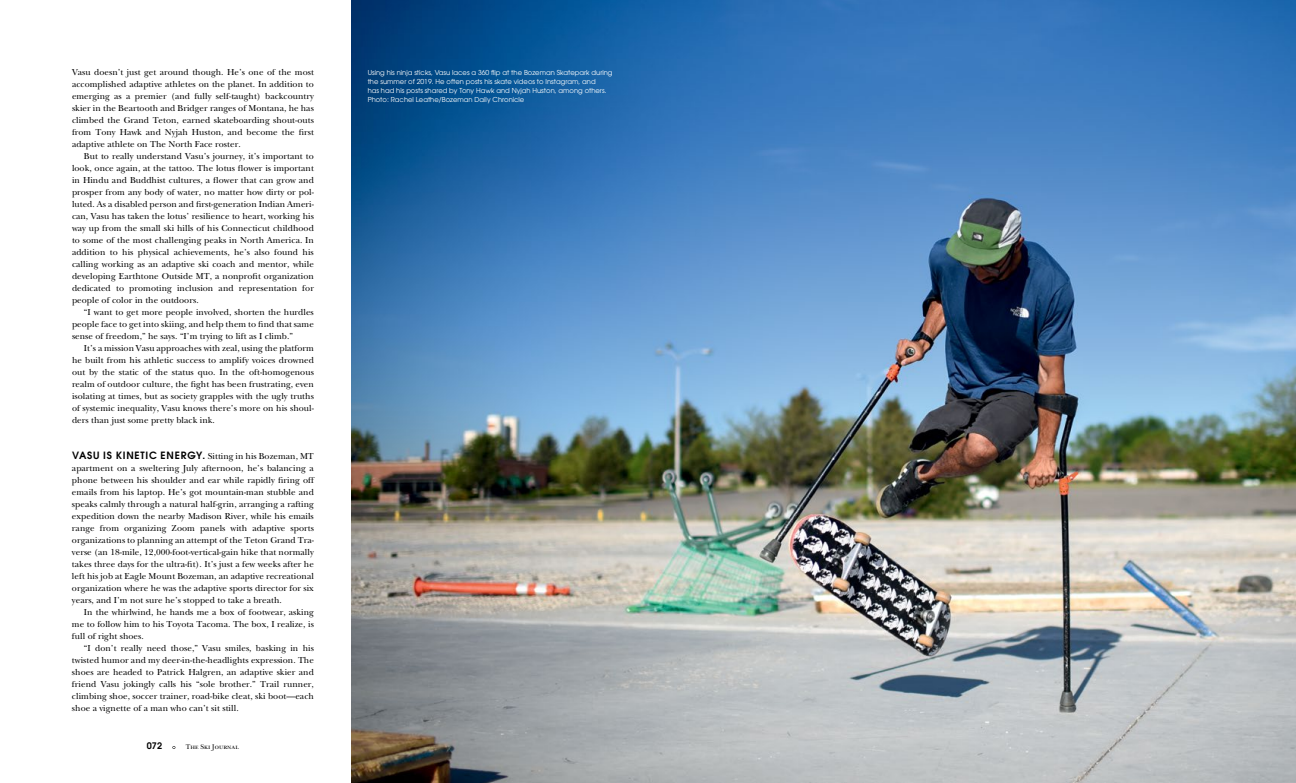
<style>
.page{position:relative;width:1296px;height:783px;background:#fff}
.page>*{position:absolute;margin:0;border:0;box-sizing:border-box;transform-origin:0 0}
.t1{font:9px/12px "New Baskerville";letter-spacing:.005em;color:#000;text-align:justify}
.t2{font:600 9px "Avant Garde";color:#000}
.t3{font:7px "New Baskerville SC";letter-spacing:.005em;color:#000}
.t4{font:6.8px/9px "Avant Garde";color:#fff}
.s1{font-family:"Avant Garde";font-weight:600;font-size:10px}
</style>
<div class="page">
<img style="left:351px;top:0;width:945px;height:783px">
<p class="t1" style="left:72px;top:66px;width:243px">Vasu doesn’t just get around though. He’s one of the most accomplished adaptive athletes on the planet. In addition to emerging as a premier (and fully self-taught) backcountry skier in the Beartooth and Bridger ranges of Montana, he has climbed the Grand Teton, earned skateboarding shout-outs from Tony Hawk and Nyjah Huston, and become the first adaptive athlete on The North Face roster.</p>
<p class="t1" style="left:72px;top:150px;width:243px;text-indent:12px">But to really understand Vasu’s journey, it’s important to look, once again, at the tattoo. The lotus flower is important in Hindu and Buddhist cultures, a flower that can grow and prosper from any body of water, no matter how dirty or pol&shy;luted. As a disabled person and first-generation Indian Ameri&shy;can, Vasu has taken the lotus’ resilience to heart, working his way up from the small ski hills of his Connecticut childhood to some of the most challenging peaks in North America. In addition to his physical achievements, he’s also found his calling working as an adaptive ski coach and mentor, while developing Earthtone Outside MT, a nonprofit organization dedicated to promoting inclusion and representation for people of color in the outdoors.</p>
<p class="t1" style="left:72px;top:306px;width:243px;text-indent:12px">“I want to get more people involved, shorten the hurdles people face to get into skiing, and help them to find that same sense of freedom,” he says. “I’m trying to lift as I climb.”</p>
<p class="t1" style="left:72px;top:342px;width:243px;text-indent:12px">It’s a mission Vasu approaches with zeal, using the platform he built from his athletic success to amplify voices drowned out by the static of the status quo. In the oft-homogenous realm of outdoor culture, the fight has been frustrating, even isolating at times, but as society grapples with the ugly truths of systemic inequality, Vasu knows there’s more on his shoul&shy;ders than just some pretty black ink.</p>
<p class="t1" style="left:72px;top:450px;width:243px"><span class="s1">VASU IS KINETIC ENERGY.</span> Sitting in his Bozeman, MT apartment on a sweltering July afternoon, he’s balancing a phone between his shoulder and ear while rapidly firing off emails from his laptop. He’s got mountain-man stubble and speaks calmly through a natural half-grin, arranging a rafting expedition down the nearby Madison River, while his emails range from organizing Zoom panels with adaptive sports organizations to planning an attempt of the Teton Grand Tra&shy;verse (an 18-mile, 12,000-foot-vertical-gain hike that normally takes three days for the ultra-fit). It’s just a few weeks after he left his job at Eagle Mount Bozeman, an adaptive recreational organization where he was the adaptive sports director for six years, and I’m not sure he’s stopped to take a breath.</p>
<p class="t1" style="left:72px;top:606px;width:243px;text-indent:12px">In the whirlwind, he hands me a box of footwear, asking me to follow him to his Toyota Tacoma. The box, I realize, is full of right shoes.</p>
<p class="t1" style="left:72px;top:642px;width:243px;text-indent:12px">“I don’t really need those,” Vasu smiles, basking in his twisted humor and my deer-in-the-headlights expression. The shoes are headed to Patrick Halgren, an adaptive skier and friend Vasu jokingly calls his “sole brother.” Trail runner, climbing shoe, soccer trainer, road-bike cleat, ski boot—each shoe a vignette of a man who can’t sit still.</p>
<p class="t2" style="left:147px;top:740px;width:17px">072</p>
<p class="t3" style="left:186px;top:743px;width:55px">The Ski Journal</p>
<p class="t4" style="left:368px;top:68px;width:246px">Using his ninja sticks, Vasu laces a 360 flip at the Bozeman Skatepark during the summer of 2019. He often posts his skate videos to Instagram, and<br>has had his posts shared by Tony Hawk and Nyjah Huston, among others.<br>Photo: Rachel Leathe/Bozeman Daily Chronicle</p>
</div>
